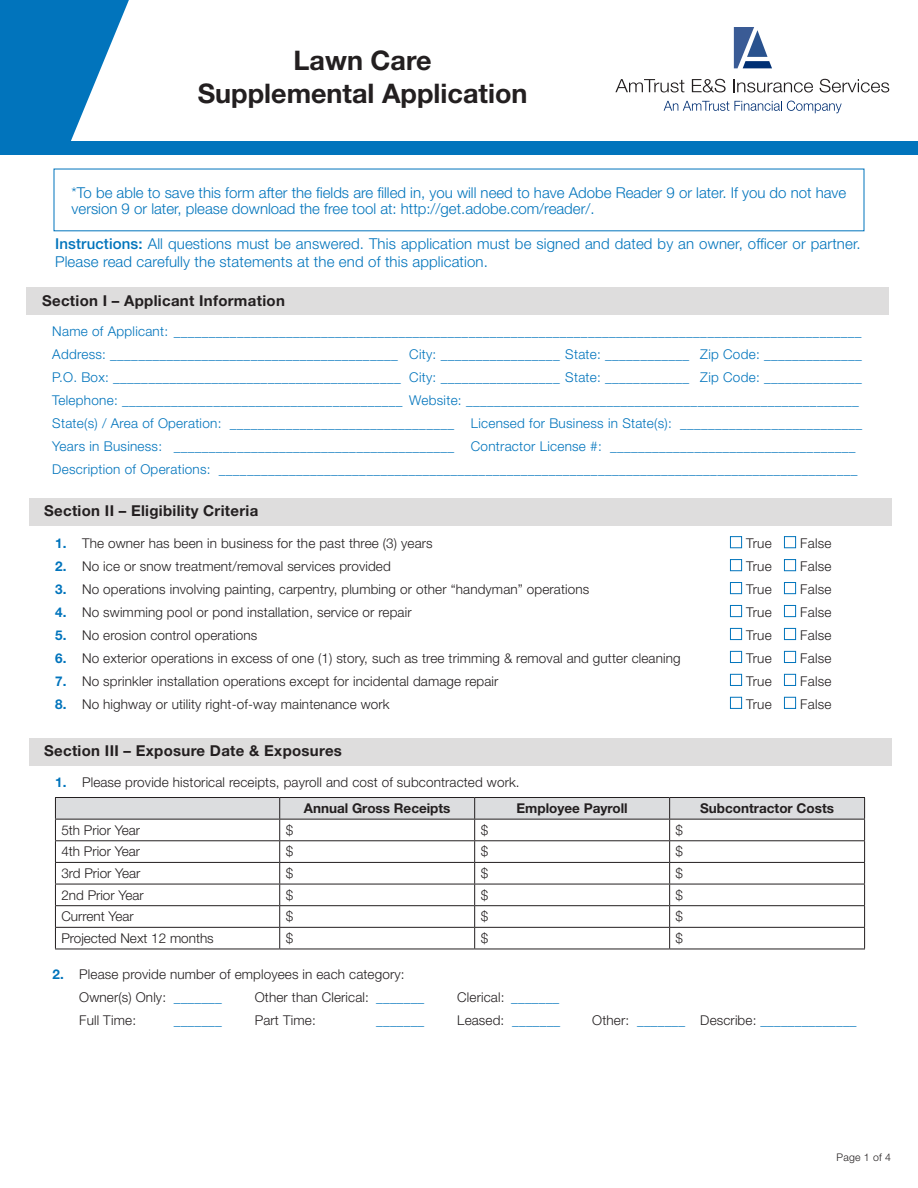
<style>
.page{position:relative;width:918px;height:1188px;background:#fff}
.page>*{position:absolute;margin:0;border:0;box-sizing:border-box;transform-origin:0 0}
.t1{font:700 27px/32.4px "Helvetica Neue LT Std";color:#231f20;text-align:center}
.t2{font:300 15px/16.5px "Helvetica Neue LT Std";color:#0174bc}
.t3{font:700 15px "Helvetica Neue LT Std";letter-spacing:.02em;color:#231f20}
.t4{font:300 13.5px/26.2px "Helvetica Neue LT Std";letter-spacing:.01em;color:#231f20}
.t5{font:300 13.5px/23px "Helvetica Neue LT Std";letter-spacing:.02em;color:#0174bc}
.t6{font:700 13.5px "Helvetica Neue LT Std";color:#231f20}
.t7{font:300 10.5px "Helvetica Neue LT Std";letter-spacing:.02em;color:#231f20}
.s1{font-weight:500}
.s2{font-weight:700;color:#0174bc}
.s3{font-weight:700}
.s4{color:#0174bc}
.s5{color:#231f20}
</style>
<div class="page">
<div style="left:0;top:141px;width:918px;height:13px;background:#0174bc"></div>
<svg style="left:0;top:0;width:129px;height:141px"></svg>
<svg style="left:615px;top:79px;width:69px;height:14px"></svg>
<svg style="left:692px;top:79px;width:34px;height:14px"></svg>
<svg style="left:733px;top:79px;width:80px;height:14px"></svg>
<svg style="left:819px;top:79px;width:70px;height:14px"></svg>
<svg style="left:664px;top:101px;width:178px;height:12px"></svg>
<svg style="left:734px;top:27px;width:38px;height:41px"></svg>
<div style="left:27px;top:287px;width:862px;height:28px;background:#dedddd"></div>
<div style="left:29px;top:738px;width:862px;height:28px;background:#dedddd"></div>
<hr style="left:55px;top:797px;width:225px;height:1px;background:#231f20">
<hr style="left:280px;top:797px;width:195px;height:1px;background:#231f20">
<hr style="left:475px;top:797px;width:195px;height:1px;background:#231f20">
<hr style="left:670px;top:797px;width:195px;height:1px;background:#231f20">
<svg style="left:55px;top:798px;width:810px;height:151px"></svg>
<hr style="left:55px;top:949px;width:225px;height:1px;background:#231f20">
<hr style="left:280px;top:949px;width:195px;height:1px;background:#231f20">
<hr style="left:475px;top:949px;width:195px;height:1px;background:#231f20">
<hr style="left:670px;top:949px;width:195px;height:1px;background:#231f20">
<div style="left:29px;top:498px;width:862px;height:28px;background:#dedddd"></div>
<div style="left:730px;top:536px;width:12px;height:12px;border:1px solid #0174bc"></div>
<div style="left:784px;top:536px;width:12px;height:12px;border:1px solid #0174bc"></div>
<div style="left:730px;top:559px;width:12px;height:12px;border:1px solid #0174bc"></div>
<div style="left:784px;top:559px;width:12px;height:12px;border:1px solid #0174bc"></div>
<div style="left:730px;top:582px;width:12px;height:12px;border:1px solid #0174bc"></div>
<div style="left:784px;top:582px;width:12px;height:12px;border:1px solid #0174bc"></div>
<div style="left:730px;top:605px;width:12px;height:12px;border:1px solid #0174bc"></div>
<div style="left:784px;top:605px;width:12px;height:12px;border:1px solid #0174bc"></div>
<div style="left:730px;top:628px;width:12px;height:12px;border:1px solid #0174bc"></div>
<div style="left:784px;top:628px;width:12px;height:12px;border:1px solid #0174bc"></div>
<div style="left:730px;top:651px;width:12px;height:12px;border:1px solid #0174bc"></div>
<div style="left:784px;top:651px;width:12px;height:12px;border:1px solid #0174bc"></div>
<div style="left:730px;top:674px;width:12px;height:12px;border:1px solid #0174bc"></div>
<div style="left:784px;top:674px;width:12px;height:12px;border:1px solid #0174bc"></div>
<div style="left:730px;top:697px;width:12px;height:12px;border:1px solid #0174bc"></div>
<div style="left:784px;top:697px;width:12px;height:12px;border:1px solid #0174bc"></div>
<h1 class="t1" style="left:198px;top:44px;width:331px">Lawn Care<br>Supplemental Application</h1>
<p class="t2" style="left:72px;top:184px;width:776px">*To be able to save this form after the fields are filled in, you will need to have Adobe Reader 9 or later. If you do not have version 9 or later, please download the free tool at: http://get.adobe.com/reader/.</p>
<p class="t2" style="left:55px;top:235px;width:807px;line-height:18px"><span class="s1">Instructions:</span> All questions must be answered. This application must be signed and dated by an owner, officer or partner.<br>Please read carefully the statements at the end of this application.</p>
<p class="t3" style="left:42px;top:291px;width:244px">Section I – Applicant Information</p>
<p class="t5" style="left:52px;top:320px;width:812px">Name of Applicant: __________________________________________________________________________________________________ Address: _________________________________________ City: _________________ State: ____________ Zip Code: ______________ P.O. Box: _________________________________________ City: _________________ State: ____________ Zip Code: ______________ Telephone: ________________________________________ Website: ________________________________________________________ State(s) / Area of Operation: ________________________________ Licensed for Business in State(s): __________________________ Years in Business: ________________________________________ Contractor License #: ___________________________________ Description of Operations: ___________________________________________________________________________________________</p>
<p class="t3" style="left:44px;top:502px;width:216px">Section II – Eligibility Criteria</p>
<p class="t4" style="left:55px;top:530px;width:379px"><span class="s2">1.</span> The owner has been in business for the past three (3) years</p>
<p class="t4" style="left:746px;top:530px;width:27px">True</p>
<p class="t4" style="left:800px;top:530px;width:33px">False</p>
<p class="t4" style="left:55px;top:553px;width:337px"><span class="s2">2.</span> No ice or snow treatment/removal services provided</p>
<p class="t4" style="left:746px;top:553px;width:27px">True</p>
<p class="t4" style="left:800px;top:553px;width:33px">False</p>
<p class="t4" style="left:55px;top:576px;width:536px"><span class="s2">3.</span> No operations involving painting, carpentry, plumbing or other “handyman” operations</p>
<p class="t4" style="left:746px;top:576px;width:27px">True</p>
<p class="t4" style="left:800px;top:576px;width:33px">False</p>
<p class="t4" style="left:55px;top:599px;width:358px"><span class="s2">4.</span> No swimming pool or pond installation, service or repair</p>
<p class="t4" style="left:746px;top:599px;width:27px">True</p>
<p class="t4" style="left:800px;top:599px;width:33px">False</p>
<p class="t4" style="left:55px;top:622px;width:204px"><span class="s2">5.</span> No erosion control operations</p>
<p class="t4" style="left:746px;top:622px;width:27px">True</p>
<p class="t4" style="left:800px;top:622px;width:33px">False</p>
<p class="t4" style="left:55px;top:645px;width:627px"><span class="s2">6.</span> No exterior operations in excess of one (1) story, such as tree trimming &amp; removal and gutter cleaning</p>
<p class="t4" style="left:746px;top:645px;width:27px">True</p>
<p class="t4" style="left:800px;top:645px;width:33px">False</p>
<p class="t4" style="left:55px;top:668px;width:445px"><span class="s2">7.</span> No sprinkler installation operations except for incidental damage repair</p>
<p class="t4" style="left:746px;top:668px;width:27px">True</p>
<p class="t4" style="left:800px;top:668px;width:33px">False</p>
<p class="t4" style="left:55px;top:691px;width:336px"><span class="s2">8.</span> No highway or utility right-of-way maintenance work</p>
<p class="t4" style="left:746px;top:691px;width:27px">True</p>
<p class="t4" style="left:800px;top:691px;width:33px">False</p>
<p class="t3" style="left:44px;top:742px;width:299px">Section III – Exposure Date &amp; Exposures</p>
<p class="t4" style="left:304px;top:769px;width:217px;text-indent:-249px"><span class="s2">1.</span> Please provide historical receipts, payroll and cost of subcontracted work.<br><span class="s3">Annual Gross Receipts</span></p>
<p class="t6" style="left:517px;top:800px;width:113px">Employee Payroll</p>
<p class="t6" style="left:700px;top:800px;width:136px">Subcontractor Costs</p>
<p class="t4" style="left:61px;top:817px;width:80px">5th Prior Year</p>
<p class="t4" style="left:286px;top:817px;width:9px">$</p>
<p class="t4" style="left:481px;top:817px;width:9px">$</p>
<p class="t4" style="left:676px;top:817px;width:9px">$</p>
<p class="t4" style="left:61px;top:838px;width:80px">4th Prior Year</p>
<p class="t4" style="left:286px;top:838px;width:9px">$</p>
<p class="t4" style="left:481px;top:838px;width:9px">$</p>
<p class="t4" style="left:676px;top:838px;width:9px">$</p>
<p class="t4" style="left:61px;top:860px;width:81px">3rd Prior Year</p>
<p class="t4" style="left:286px;top:860px;width:9px">$</p>
<p class="t4" style="left:481px;top:860px;width:9px">$</p>
<p class="t4" style="left:676px;top:860px;width:9px">$</p>
<p class="t4" style="left:61px;top:881px;width:84px">2nd Prior Year</p>
<p class="t4" style="left:286px;top:881px;width:9px">$</p>
<p class="t4" style="left:481px;top:881px;width:9px">$</p>
<p class="t4" style="left:676px;top:881px;width:9px">$</p>
<p class="t4" style="left:61px;top:903px;width:74px">Current Year</p>
<p class="t4" style="left:286px;top:903px;width:9px">$</p>
<p class="t4" style="left:481px;top:903px;width:9px">$</p>
<p class="t4" style="left:676px;top:903px;width:9px">$</p>
<p class="t4" style="left:61px;top:925px;width:154px">Projected Next 12 months</p>
<p class="t4" style="left:286px;top:925px;width:9px">$</p>
<p class="t4" style="left:481px;top:925px;width:9px">$</p>
<p class="t4" style="left:676px;top:925px;width:9px">$</p>
<p class="t4" style="left:79px;top:963px;width:327px;line-height:23px;text-indent:-27px"><span class="s2">2.</span> Please provide number of employees in each category:<br>Owner(s) Only: <span class="s4">_______</span></p>
<p class="t4" style="left:255px;top:984px;width:171px">Other than Clerical: <span class="s4">_______</span></p>
<p class="t4" style="left:457px;top:984px;width:104px">Clerical: <span class="s4">_______</span></p>
<p class="t4" style="left:79px;top:1007px;width:58px">Full Time:</p>
<p class="t5" style="left:174px;top:1008px;width:50px">_______</p>
<p class="t4" style="left:255px;top:1007px;width:63px">Part Time:</p>
<p class="t5" style="left:376px;top:1008px;width:50px">_______</p>
<p class="t4" style="left:457px;top:1007px;width:105px">Leased: <span class="s4">_______</span></p>
<p class="t5" style="left:592px;top:1008px;width:266px"><span class="s5">Other:</span> _______ <span class="s5">Describe:</span> ______________</p>
<p class="t7" style="left:837px;top:1151px;width:56px">Page 1 of 4</p>
</div>
